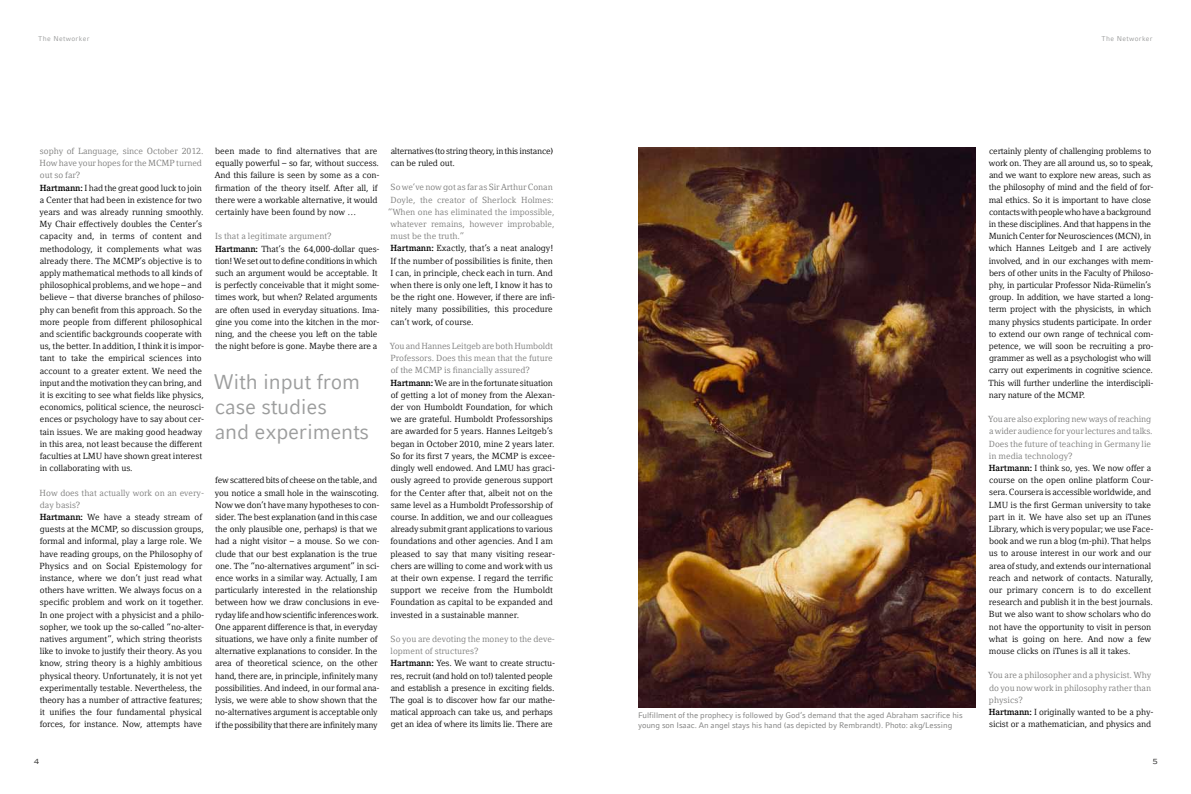
<style>
.page{position:relative;width:1191px;height:794px;background:#fff}
.page>*{position:absolute;margin:0;border:0;box-sizing:border-box;transform-origin:0 0}
.t1{font:21px/25px "LMU Compatil Fact";letter-spacing:-.01em;color:#9c9d9d}
.t2{font:10px "LMU Compatil Fact SC";color:#3b3b3a}
.t3{font:8.8px/12.2px "LMU Compatil Letter";letter-spacing:-.01em;color:#000}
.t4{font:8.8px/12.2px "LMU Compatil Letter";color:#7b7b7a}
.t5{font:8px/9.6px "LMU Compatil Fact";letter-spacing:-.005em;color:#7b7b7a}
.t6{font:7px "LMU Compatil Fact";letter-spacing:.05em;color:#9c9d9d}
.s1{color:#7b7b7a}
.s2{font-weight:700}
.s3{font-weight:700;color:#000}
.s4{color:#000}
</style>
<div class="page">
<img style="left:638px;top:147px;width:337px;height:560px">
<p class="t6" style="left:38px;top:35px;width:53px">The Networker</p>
<p class="t6" style="left:1101px;top:35px;width:53px">The Networker</p>
<p class="t3" style="left:40px;top:145px;width:166px"><span class="s1">sophy of Language, since October 2012.<br>How have your hopes for the MCMP turned out so far?<br></span><span class="s2">Hartmann:</span> I had the great good luck to join a Center that had been in existence for two years and was already running smoothly.<br>My Chair effectively doubles the Center’s capacity and, in terms of content and methodology, it complements what was already there. The MCMP’s objective is to apply mathematical methods to all kinds of philosophical problems, and we hope – and believe – that diverse branches of philoso&shy;phy can benefit from this approach. So the more people from different philosophical and scientific backgrounds cooperate with us, the better. In addition, I think it is impor&shy;tant to take the empirical sciences into account to a greater extent. We need the input and the motivation they can bring, and it is exciting to see what fields like physics, economics, political science, the neurosci&shy;ences or psychology have to say about cer&shy;tain issues. We are making good headway in this area, not least because the different faculties at LMU have shown great interest in collaborating with us.</p>
<p class="t3" style="left:40px;top:486px;width:166px"><span class="s1">How does that actually work on an every&shy;day basis?<br></span><span class="s2">Hartmann:</span> We have a steady stream of guests at the MCMP, so discussion groups, formal and informal, play a large role. We have reading groups, on the Philosophy of Physics and on Social Epistemology for instance, where we don’t just read what others have written. We always focus on a specific problem and work on it together.<br>In one project with a physicist and a philo&shy;sopher, we took up the so-called “no-alter&shy;natives argument”, which string theorists like to invoke to justify their theory. As you know, string theory is a highly ambitious physical theory. Unfortunately, it is not yet experimentally testable. Nevertheless, the theory has a number of attractive features; it unifies the four fundamental physical forces, for instance. Now, attempts have</p>
<p class="t3" style="left:215px;top:145px;width:166px">been made to find alternatives that are equally powerful – so far, without success.<br>And this failure is seen by some as a con&shy;firmation of the theory itself. After all, if there were a workable alternative, it would certainly have been found by now …</p>
<p class="t3" style="left:215px;top:230px;width:166px"><span class="s1">Is that a legitimate argument?<br></span><span class="s2">Hartmann:</span> That’s the 64,000-dollar ques&shy;tion! We set out to define conditions in which such an argument would be acceptable. It is perfectly conceivable that it might some&shy;times work, but when? Related arguments are often used in everyday situations. Ima&shy;gine you come into the kitchen in the mor&shy;ning, and the cheese you left on the table the night before is gone. Maybe there are a</p>
<h1 class="t1" style="left:214px;top:369px;width:157px">With input from case studies<br>and experiments</h1>
<p class="t3" style="left:215px;top:474px;width:166px">few scattered bits of cheese on the table, and you notice a small hole in the wainscoting.<br>Now we don’t have many hypotheses to con&shy;sider. The best explanation (and in this case the only plausible one, perhaps) is that we had a night visitor – a mouse. So we con&shy;clude that our best explanation is the true one. The “no-alternatives argument” in sci&shy;ence works in a similar way. Actually, I am particularly interested in the relationship between how we draw conclusions in eve&shy;ryday life and how scientific inferences work.<br>One apparent difference is that, in everyday situations, we have only a finite number of alternative explanations to consider. In the area of theoretical science, on the other hand, there are, in principle, infinitely many possibilities. And indeed, in our formal ana&shy;lysis, we were able to show shown that the no-alternatives argument is acceptable only if the possibility that there are infinitely many</p>
<p class="t3" style="left:391px;top:145px;width:164px">alternatives (to string theory, in this instance) can be ruled out.</p>
<p class="t4" style="left:390px;top:181px;width:164px">So we‘ve now got as far as Sir Arthur Conan</p>
<p class="t4" style="left:390px;top:193px;width:164px">Doyle, the creator of Sherlock Holmes:</p>
<p class="t4" style="left:388px;top:206px;width:168px">“When one has eliminated the impossible,</p>
<p class="t4" style="left:390px;top:218px;width:166px">whatever remains, however improbable,</p>
<p class="t4" style="left:390px;top:230px;width:75px">must be the truth.”</p>
<p class="t3" style="left:390px;top:242px;width:164px"><span class="s2">Hartmann:</span> Exactly, that’s a neat analogy!</p>
<p class="t3" style="left:390px;top:254px;width:164px">If the number of possibilities is finite, then</p>
<p class="t3" style="left:390px;top:267px;width:164px">I can, in principle, check each in turn. And</p>
<p class="t3" style="left:390px;top:279px;width:164px">when there is only one left, I know it has to</p>
<p class="t3" style="left:391px;top:291px;width:166px">be the right one. However, if there are infi-</p>
<p class="t3" style="left:390px;top:303px;width:164px">nitely many possibilities, this procedure</p>
<p class="t3" style="left:391px;top:315px;width:84px">can’t work, of course.</p>
<p class="t3" style="left:390px;top:340px;width:167px"><span class="s1">You and Hannes Leitgeb are both Humboldt Professors. Does this mean that the future of the MCMP is financially assured?<br></span><span class="s2">Hartmann:</span> We are in the fortunate situation of getting a lot of money from the Alexan&shy;der von Humboldt Foundation, for which we are grateful. Humboldt Professorships are awarded for 5 years. Hannes Leitgeb’s began in October 2010, mine 2 years later.<br>So for its first 7 years, the MCMP is excee&shy;dingly well endowed. And LMU has graci&shy;ously agreed to provide generous support for the Center after that, albeit not on the same level as a Humboldt Professorship of course. In addition, we and our colleagues already submit grant applications to various foundations and other agencies. And I am pleased to say that many visiting resear&shy;chers are willing to come and work with us at their own expense. I regard the terrific support we receive from the Humboldt Foundation as capital to be expanded and invested in a sustainable manner.</p>
<p class="t3" style="left:390px;top:632px;width:166px"><span class="s1">So you are devoting the money to the deve&shy;lopment of structures?<br></span><span class="s2">Hartmann:</span> Yes. We want to create structu&shy;res, recruit (and hold on to!) talented people and establish a presence in exciting fields.<br>The goal is to discover how far our mathe&shy;matical approach can take us, and perhaps get an idea of where its limits lie. There are</p>
<p class="t5" style="left:638px;top:710px;width:326px">Fulfillment of the prophecy is followed by God‘s demand that the aged Abraham sacrifice his young son Isaac. An angel stays his hand (as depicted by Rembrandt). Photo: akg/Lessing</p>
<p class="t3" style="left:988px;top:144px;width:166px">certainly plenty of challenging problems to work on. They are all around us, so to speak, and we want to explore new areas, such as the philosophy of mind and the field of for&shy;mal ethics. So it is important to have close contacts with people who have a background in these disciplines. And that happens in the Munich Center for Neurosciences (MCN), in which Hannes Leitgeb and I are actively involved, and in our exchanges with mem&shy;bers of other units in the Faculty of Philoso&shy;phy, in particular Professor Nida-Rümelin’s group. In addition, we have started a long&shy;term project with the physicists, in which many physics students participate. In order to extend our own range of technical com&shy;petence, we will soon be recruiting a pro&shy;grammer as well as a psychologist who will carry out experiments in cognitive science.<br>This will further underline the interdiscipli&shy;nary nature of the MCMP.</p>
<p class="t3" style="left:988px;top:413px;width:167px"><span class="s1">You are also exploring new ways of reaching a wider audience for your lectures and talks.<br>Does the future of teaching in Germany lie in media technology?<br></span><span class="s2">Hartmann:</span> I think so, yes. We now offer a course on the open online platform Cour&shy;sera. Coursera is accessible worldwide, and LMU is the first German university to take part in it. We have also set up an iTunes Library, which is very popular; we use Face&shy;book and we run a blog (m-phi). That helps us to arouse interest in our work and our area of study, and extends our international reach and network of contacts. Naturally, our primary concern is to do excellent research and publish it in the best journals.<br>But we also want to show scholars who do not have the opportunity to visit in person what is going on here. And now a few mouse clicks on iTunes is all it takes.</p>
<p class="t4" style="left:988px;top:669px;width:167px">You are a philosopher and a physicist. Why do you now work in philosophy rather than physics?<br><span class="s3">Hartmann:</span> <span class="s4">I originally wanted to be a phy&shy;sicist or a mathematician, and physics and</span></p>
<p class="t2" style="left:34px;top:755px;width:7px">4</p>
<p class="t2" style="left:1152px;top:755px;width:7px">5</p>
</div>
